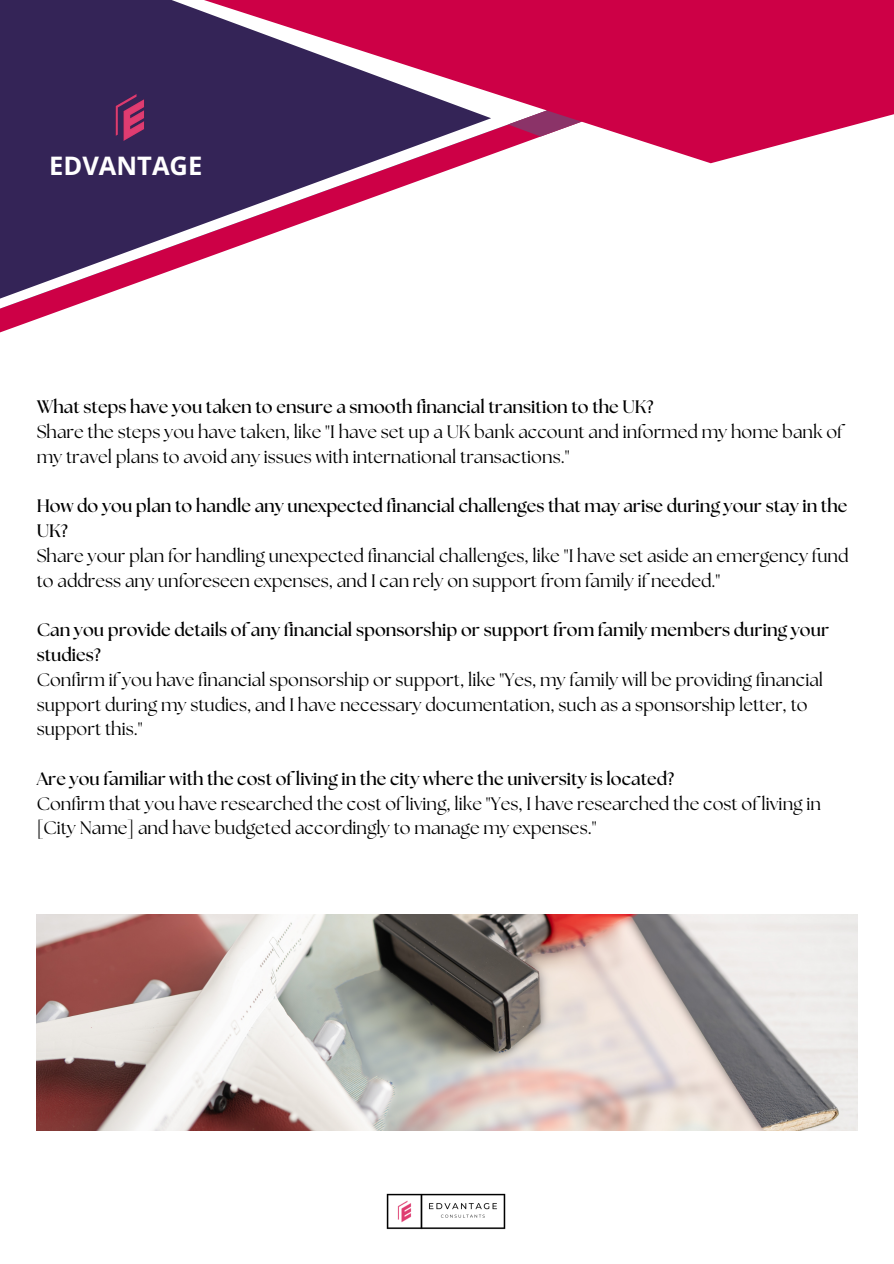
<style>
.page{position:relative;width:894px;height:1264px;background:#fff}
.page>*{position:absolute;margin:0;border:0;box-sizing:border-box;transform-origin:0 0}
.t1{font:700 25.5px "Open Sans";color:#fff}
.t2{font:18px/24.8px "The Seasons";color:#000}
.t3{font:700 18px/24.8px "The Seasons";color:#000}
</style>
<div class="page">
<svg style="left:0;top:163px;width:468px;height:162px"></svg>
<svg style="left:0;top:0;width:893px;height:163px;background:#962c62"></svg>
<svg style="left:508px;top:110px;width:73px;height:26px"></svg>
<img style="left:110px;top:84px;width:37px;height:67px">
<img style="left:387px;top:1193px;width:119px;height:37px">
<img style="left:36px;top:914px;width:821px;height:216px">
<h1 class="t1" style="left:49px;top:148px;width:155px">EDVANTAGE</h1>
<p class="t3" style="left:37px;top:395px;width:618px">What steps have you taken to ensure a smooth financial transition to the UK?</p>
<p class="t2" style="left:37px;top:420px;width:807px">Share the steps you have taken, like "I have set up a UK bank account and informed my home bank of my travel plans to avoid any issues with international transactions."</p>
<p class="t3" style="left:37px;top:494px;width:812px">How do you plan to handle any unexpected financial challenges that may arise during your stay in the<br>UK?</p>
<p class="t2" style="left:37px;top:544px;width:813px">Share your plan for handling unexpected financial challenges, like "I have set aside an emergency fund to address any unforeseen expenses, and I can rely on support from family if needed."</p>
<p class="t3" style="left:37px;top:618px;width:793px">Can you provide details of any financial sponsorship or support from family members during your studies?</p>
<p class="t2" style="left:37px;top:668px;width:787px">Confirm if you have financial sponsorship or support, like "Yes, my family will be providing financial support during my studies, and I have necessary documentation, such as a sponsorship letter, to support this."</p>
<p class="t3" style="left:37px;top:767px;width:639px">Are you familiar with the cost of living in the city where the university is located?</p>
<p class="t2" style="left:37px;top:792px;width:785px">Confirm that you have researched the cost of living, like "Yes, I have researched the cost of living in [City Name] and have budgeted accordingly to manage my expenses."</p>
</div>
